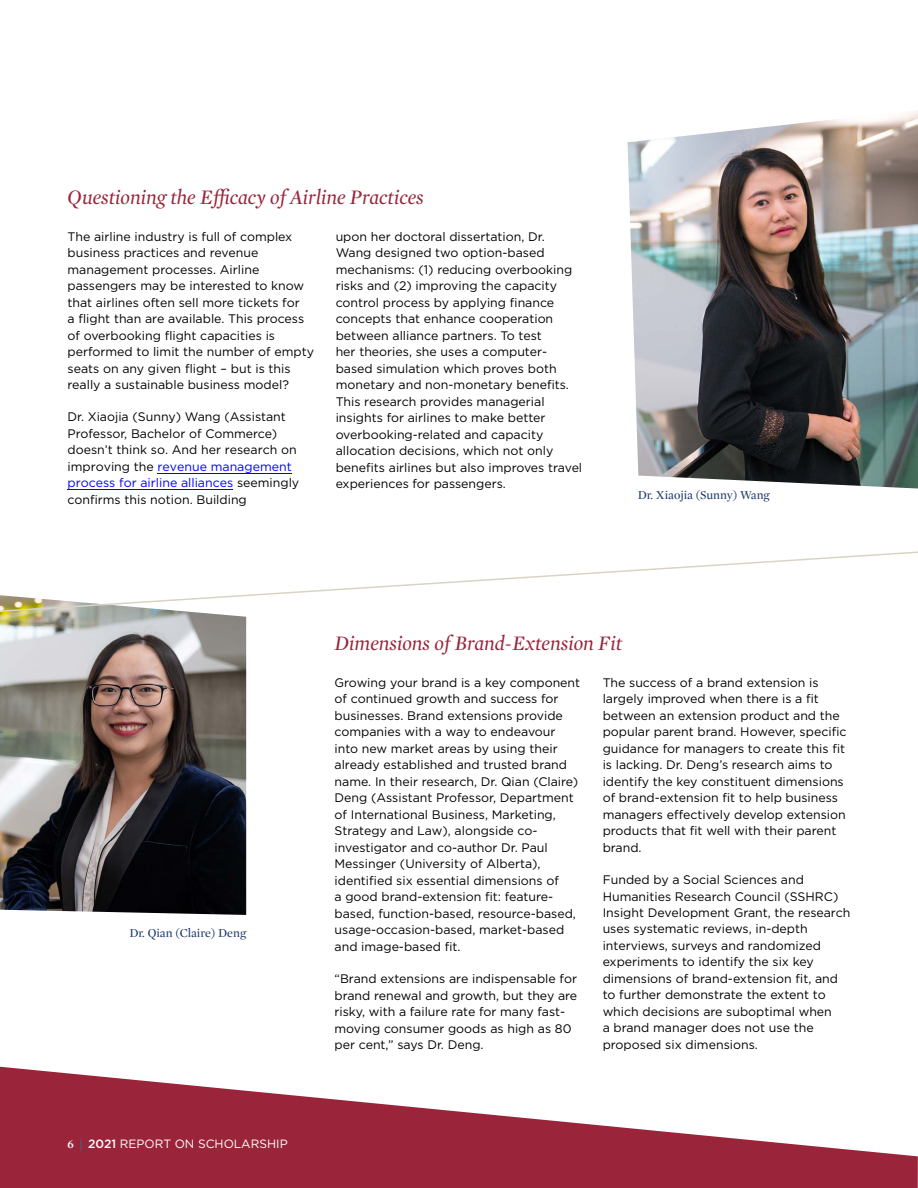
<style>
.page{position:relative;width:918px;height:1188px;background:#fff}
.page>*{position:absolute;margin:0;border:0;box-sizing:border-box;transform-origin:0 0}
.t1{font:italic 21px "Mercury Display";color:#9a253b}
.t2{font:12.3px/16.5px "Gotham";color:#000}
.t3{font:12.3px "Mercury Display";color:#1b3768}
.t4{font:12px "Gotham";color:#fff}
.s1{color:#00f}
.s2{font-family:"Mercury Display";font-weight:700}
.s3{font-family:"Mercury Display";color:#00a0dd}
.s4{font-weight:500}
</style>
<div class="page">
<img style="left:628px;top:110px;width:290px;height:379px">
<img style="left:0;top:613px;width:246px;height:302px">
<hr style="left:68px;top:489px;width:165px;height:1px;background:#00f">
<hr style="left:158px;top:473px;width:134px;height:1px;background:#00f">
<svg style="left:0;top:551px;width:918px;height:62px"></svg>
<svg style="left:0;top:1066px;width:918px;height:122px;fill:#9a253b"></svg>
<h1 class="t1" style="left:68px;top:182px;width:358px">Questioning the Efficacy of Airline Practices</h1>
<p class="t2" style="left:68px;top:228px;width:248px">The airline industry is full of complex business practices and revenue management processes. Airline passengers may be interested to know that airlines often sell more tickets for<br>a flight than are available. This process of overbooking flight capacities is performed to limit the number of empty seats on any given flight – but is this really a sustainable business model?</p>
<p class="t2" style="left:68px;top:409px;width:233px">Dr. Xiaojia (Sunny) Wang (Assistant Professor, Bachelor of Commerce) doesn’t think so. And her research on improving the <span class="s1">revenue management process for airline alliances</span> seemingly confirms this notion. Building</p>
<p class="t2" style="left:336px;top:228px;width:248px">upon her doctoral dissertation, Dr.<br>Wang designed two option-based mechanisms: (1) reducing overbooking risks and (2) improving the capacity control process by applying finance concepts that enhance cooperation between alliance partners. To test<br>her theories, she uses a computer&shy;based simulation which proves both monetary and non-monetary benefits.<br>This research provides managerial insights for airlines to make better overbooking-related and capacity allocation decisions, which not only benefits airlines but also improves travel experiences for passengers.</p>
<p class="t3" style="left:638px;top:487px;width:134px">Dr. Xiaojia (Sunny) Wang</p>
<p class="t3" style="left:130px;top:924px;width:118px">Dr. Qian (Claire) Deng</p>
<p class="t4" style="left:68px;top:1138px;width:222px"><span class="s2">6</span> <span class="s3">|</span> <span class="s4">2021</span> REPORT ON SCHOLARSHIP</p>
<h1 class="t1" style="left:335px;top:629px;width:289px">Dimensions of Brand-Extension Fit</h1>
<p class="t2" style="left:335px;top:674px;width:247px">Growing your brand is a key component of continued growth and success for businesses. Brand extensions provide companies with a way to endeavour into new market areas by using their already established and trusted brand name. In their research, Dr. Qian (Claire)<br>Deng (Assistant Professor, Department of International Business, Marketing, Strategy and Law), alongside co&shy;investigator and co-author Dr. Paul Messinger (University of Alberta), identified six essential dimensions of<br>a good brand-extension fit: feature&shy;based, function-based, resource-based, usage-occasion-based, market-based and image-based fit.</p>
<p class="t2" style="left:335px;top:970px;width:244px">“Brand extensions are indispensable for brand renewal and growth, but they are risky, with a failure rate for many fast&shy;moving consumer goods as high as 80 per cent,” says Dr. Deng.</p>
<p class="t2" style="left:603px;top:674px;width:245px">The success of a brand extension is largely improved when there is a fit between an extension product and the popular parent brand. However, specific guidance for managers to create this fit is lacking. Dr. Deng’s research aims to identify the key constituent dimensions of brand-extension fit to help business managers effectively develop extension products that fit well with their parent brand.</p>
<p class="t2" style="left:603px;top:871px;width:249px">Funded by a Social Sciences and Humanities Research Council (SSHRC)<br>Insight Development Grant, the research uses systematic reviews, in-depth interviews, surveys and randomized experiments to identify the six key dimensions of brand-extension fit, and to further demonstrate the extent to which decisions are suboptimal when<br>a brand manager does not use the proposed six dimensions.</p>
</div>
